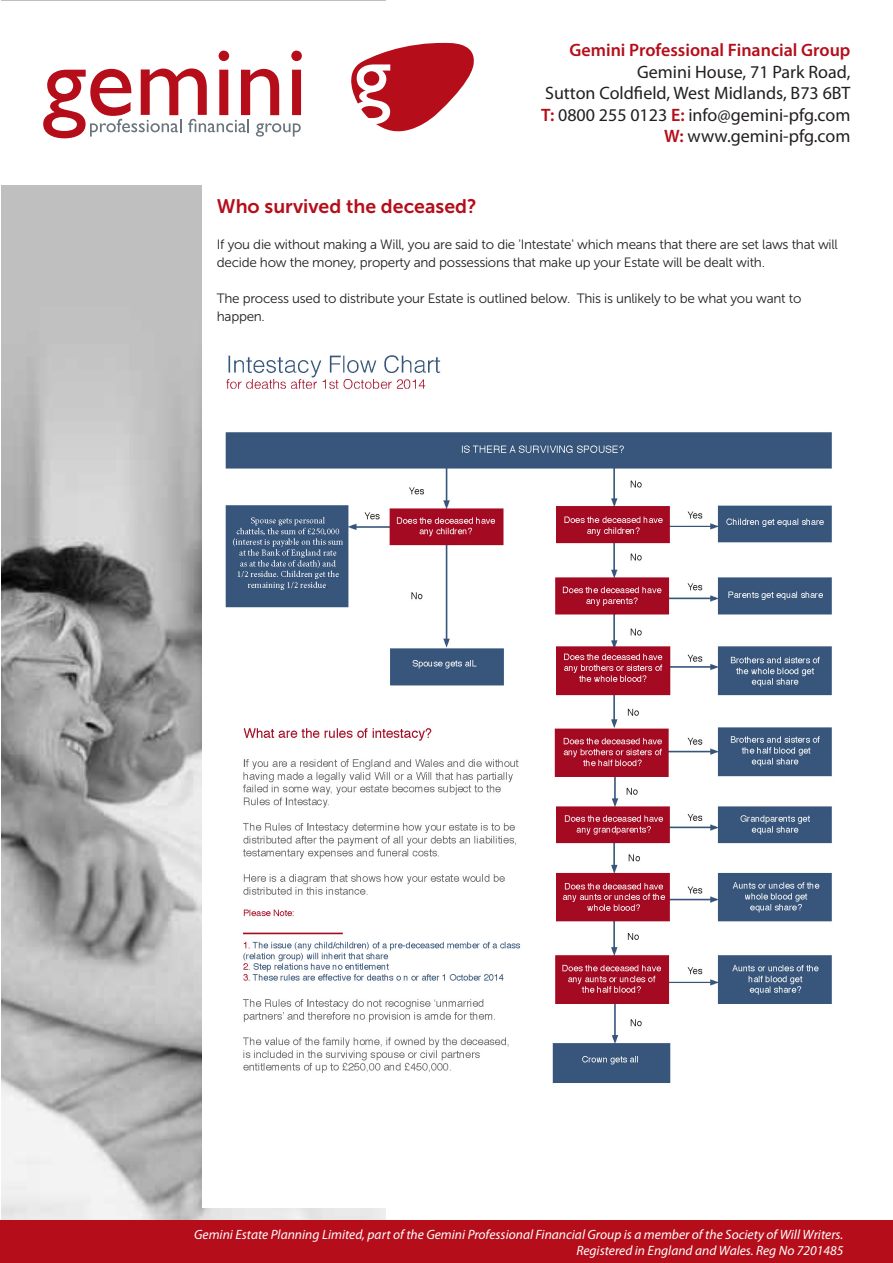
<style>
.page{position:relative;width:893px;height:1263px;background:#fff}
.page>*{position:absolute;margin:0;border:0;box-sizing:border-box;transform-origin:0 0}
.t1{font:19.5px "Museo Sans 700";color:#b50e1a}
.t2{font:18px "Myriad Pro";color:#231f20}
.t3{font:600 18px "Myriad Pro";color:#b50e1a}
.t4{font:13.5px/18px "Museo Sans 300";letter-spacing:-.02em;color:#231f20}
.t5{font:italic 13.5px "Myriad Pro";color:#fff}
.s1{font-weight:600;color:#b50e1a}
</style>
<div class="page">
<img style="left:1px;top:0;width:384px;height:1220px">
<div style="left:202px;top:183px;width:287px;height:1024px;background:#fff"></div>
<div style="left:1px;top:1220px;width:892px;height:43px;background:#b50e1a"></div>
<div style="left:1px;top:1px;width:891px;height:184px;background:#fff"></div>
<svg style="left:43px;top:68px;width:258px;height:70px"></svg>
<svg style="left:219px;top:51px;width:10px;height:10px"></svg>
<svg style="left:291px;top:51px;width:11px;height:10px"></svg>
<svg style="left:351px;top:42px;width:123px;height:90px"></svg>
<div style="left:364px;top:71px;width:15px;height:15px;background:#b50e1a;border-radius:50%"></div>
<img style="left:225px;top:355px;width:607px;height:728px">
<p class="t3" style="left:569px;top:39px;width:283px">Gemini Professional Financial Group</p>
<p class="t2" style="left:637px;top:60px;width:215px">Gemini House, 71 Park Road,</p>
<p class="t2" style="left:545px;top:82px;width:307px">Sutton Coldfield, West Midlands, B73 6BT</p>
<p class="t2" style="left:541px;top:104px;width:311px"><span class="s1">T:</span> 0800 255 0123 <span class="s1">E:</span> info@gemini-pfg.com</p>
<p class="t2" style="left:664px;top:125px;width:188px"><span class="s1">W:</span> www.gemini-pfg.com</p>
<p class="t1" style="left:217px;top:195px;width:261px">Who survived the deceased?</p>
<p class="t4" style="left:217px;top:235px;width:622px">If you die without making a Will, you are said to die 'Intestate' which means that there are set laws that will decide how the money, property and possessions that make up your Estate will be dealt with.</p>
<p class="t4" style="left:217px;top:289px;width:586px">The process used to distribute your Estate is outlined below. This is unlikely to be what you want to happen.</p>
<p class="t5" style="left:194px;top:1226px;width:651px">Gemini Estate Planning Limited, part of the Gemini Professional Financial Group is a member of the Society of Will Writers.</p>
<p class="t5" style="left:576px;top:1242px;width:269px">Registered in England and Wales. Reg No 7201485</p>
</div>
